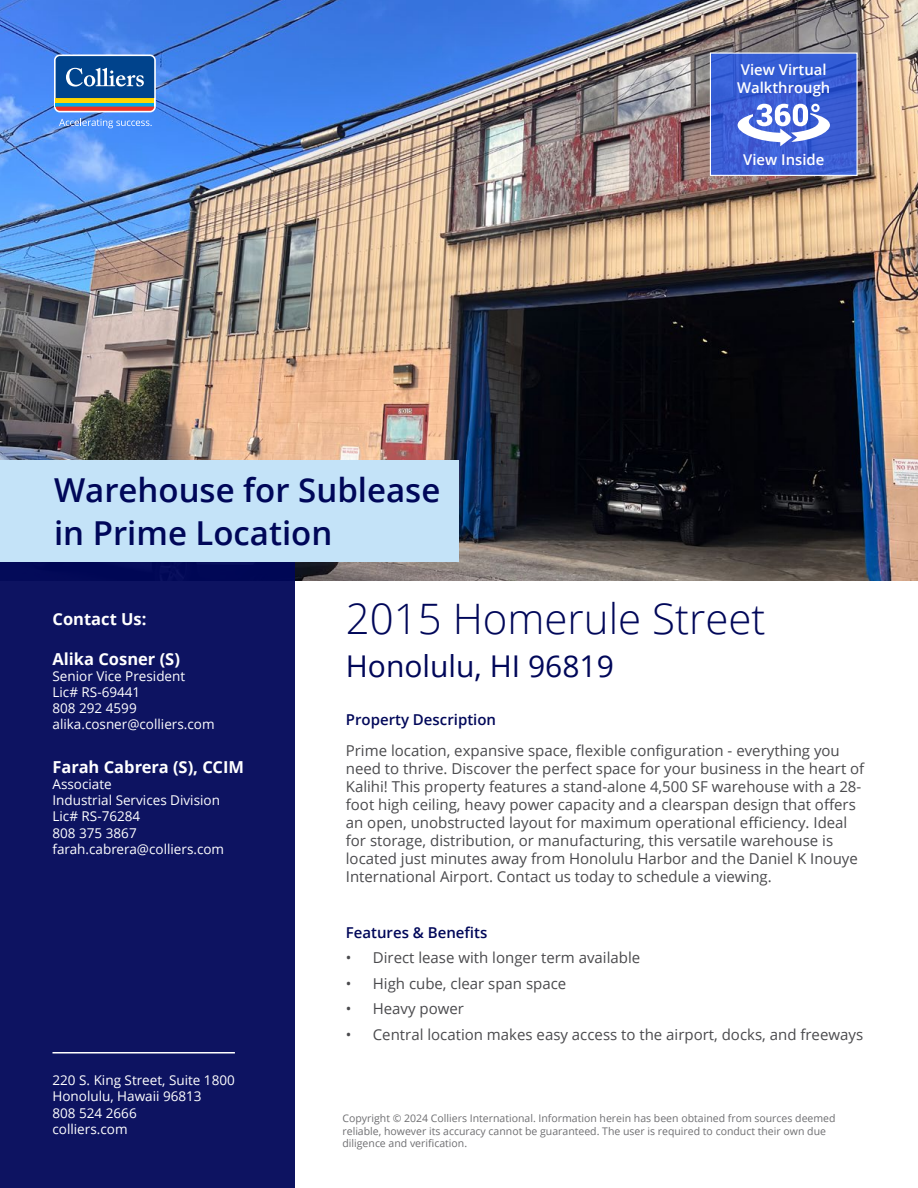
<style>
.page{position:relative;width:918px;height:1188px;background:#fff}
.page>*{position:absolute;margin:0;border:0;box-sizing:border-box;transform-origin:0 0}
.t1{font:300 42px "Open Sans";color:#000759}
.t2{font:600 33px/43.5px "Open Sans";color:#000759}
.t3{font:30px "Open Sans";color:#000759}
.t4{font:700 16.5px "Open Sans";color:#fff}
.t5{font:15px/18px "Open Sans";color:#4a4a4d}
.t6{font:600 15px "Open Sans";color:#000759}
.t7{font:600 14.85px/17.9px "Open Sans";color:#fff}
.t8{font:13.5px/16.2px "Open Sans";color:#fff}
.t9{font:10.5px/12.6px "Open Sans";color:#6e6e71}
</style>
<div class="page">
<img style="left:0;top:0;width:918px;height:580px">
<div style="left:0;top:551px;width:295px;height:637px;background:#0d1361"></div>
<svg style="left:54px;top:54px;width:102px;height:58px"></svg>
<div style="left:56px;top:102px;width:98px;height:5px;background:#00a8e4"></div>
<hr style="left:56px;top:98px;width:98px;height:4px;background:#ffd600">
<svg style="left:56px;top:107px;width:98px;height:4px"></svg>
<svg style="left:56px;top:56px;width:98px;height:42px"></svg>
<svg style="left:59px;top:118px;width:93px;height:10px"></svg>
<div style="left:0;top:460px;width:459px;height:102px;background:#c4e3f8"></div>
<hr style="left:52px;top:1052px;width:183px;height:2px;background:#fff">
<svg style="left:712px;top:54px;width:144px;height:120px;fill:#385dd4"></svg>
<div style="left:710px;top:52px;width:148px;height:124px;border:1px solid #fff"></div>
<svg style="left:738px;top:104px;width:92px;height:42px"></svg>
<p class="t7" style="left:737px;top:61px;width:95px">View Virtual<br>Walkthrough</p>
<h2 class="t2" style="left:54px;top:467px;width:388px">Warehouse for Sublease in Prime Location</h2>
<p class="t7" style="left:743px;top:150px;width:83px">View Inside</p>
<p class="t4" style="left:52px;top:607px;width:96px">Contact Us:</p>
<p class="t4" style="left:52px;top:647px;width:129px">Alika Cosner (S)</p>
<p class="t8" style="left:52px;top:667px;width:164px">Senior Vice President<br>Lic# RS-69441<br>808 292 4599 alika.cosner@colliers.com</p>
<p class="t4" style="left:52px;top:755px;width:193px">Farah Cabrera (S), CCIM</p>
<p class="t8" style="left:52px;top:776px;width:173px">Associate<br>Industrial Services Division<br>Lic# RS-76284<br>808 375 3867 farah.cabrera@colliers.com</p>
<p class="t8" style="left:52px;top:1072px;width:184px">220 S. King Street, Suite 1800<br>Honolulu, Hawaii 96813<br>808 524 2666<br>colliers.com</p>
<h1 class="t1" style="left:346px;top:590px;width:421px">2015 Homerule Street</h1>
<h3 class="t3" style="left:346px;top:645px;width:270px">Honolulu, HI 96819</h3>
<p class="t6" style="left:346px;top:709px;width:152px">Property Description</p>
<p class="t5" style="left:346px;top:741px;width:520px">Prime location, expansive space, flexible configuration - everything you need to thrive. Discover the perfect space for your business in the heart of Kalihi! This property features a stand-alone 4,500 SF warehouse with a 28- foot high ceiling, heavy power capacity and a clearspan design that offers an open, unobstructed layout for maximum operational efficiency. Ideal for storage, distribution, or manufacturing, this versatile warehouse is located just minutes away from Honolulu Harbor and the Daniel K Inouye International Airport. Contact us today to schedule a viewing.</p>
<p class="t6" style="left:346px;top:922px;width:143px">Features &amp; Benefits</p>
<p class="t5" style="left:346px;top:948px;width:296px">• Direct lease with longer term available</p>
<p class="t5" style="left:346px;top:974px;width:222px">• High cube, clear span space</p>
<p class="t5" style="left:346px;top:999px;width:120px">• Heavy power</p>
<p class="t5" style="left:346px;top:1025px;width:519px">• Central location makes easy access to the airport, docks, and freeways</p>
<p class="t9" style="left:343px;top:1112px;width:495px">Copyright © 2024 Colliers International. Information herein has been obtained from sources deemed reliable, however its accuracy cannot be guaranteed. The user is required to conduct their own due diligence and verification.</p>
</div>
